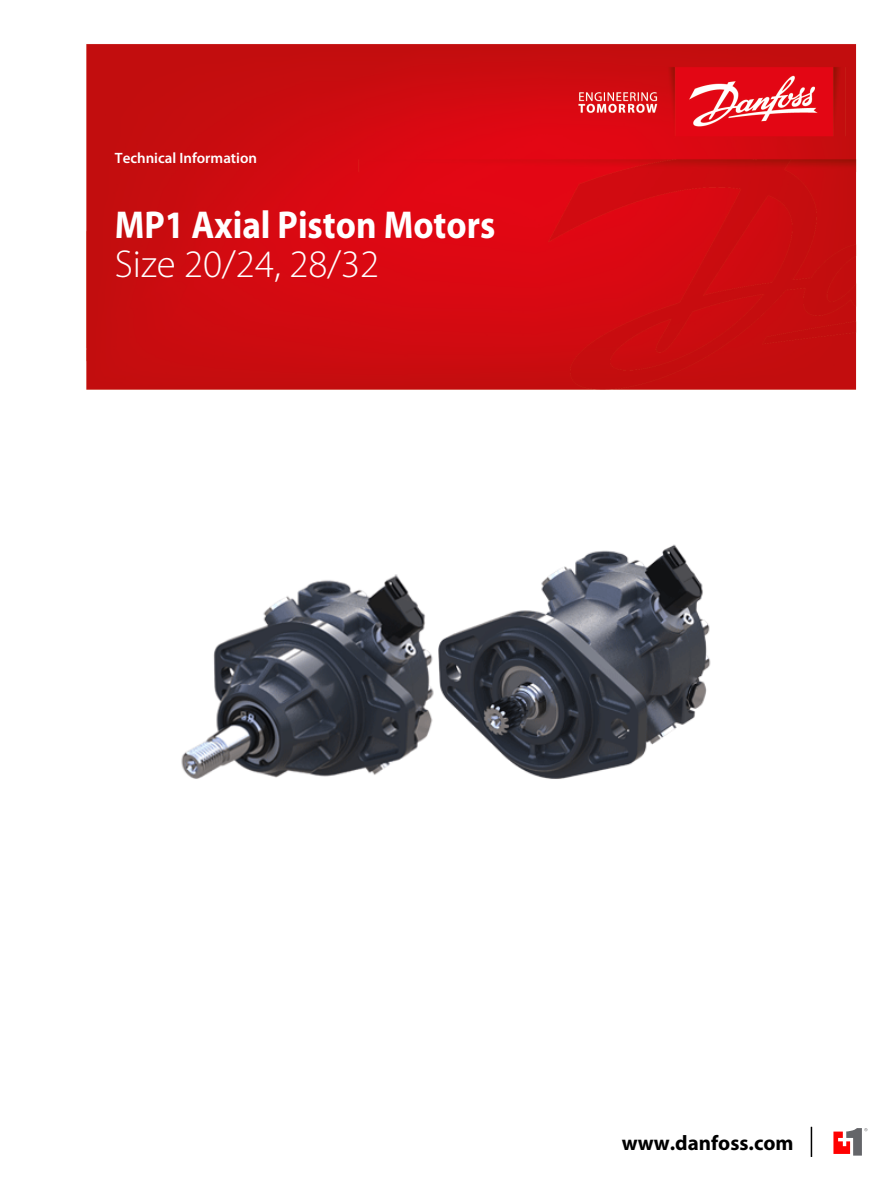
<style>
.page{position:relative;width:893px;height:1191px;background:#fff}
.page>*{position:absolute;margin:0;border:0;box-sizing:border-box;transform-origin:0 0}
.t1{font:700 39px "Myriad Pro";color:#fff;scale:.9 1}
.t2{font:300 39px "Myriad Pro";color:#fff}
.t3{font:700 21px "Myriad Pro";color:#000}
.t4{font:600 15px "Myriad Pro";color:#fff}
</style>
<div class="page">
<img style="left:86px;top:44px;width:771px;height:346px">
<img style="left:181px;top:544px;width:530px;height:235px">
<svg style="left:833px;top:1128px;width:34px;height:27px"></svg>
<hr style="left:811px;top:1126px;width:1px;height:31px;background:#000">
<p class="t4" style="left:115px;top:153px;width:144px">Technical Information</p>
<h1 class="t1" style="left:115px;top:210px;width:424px">MP1 Axial Piston Motors</h1>
<h1 class="t2" style="left:115px;top:249px;width:266px">Size 20/24, 28/32</h1>
<h2 class="t3" style="left:622px;top:1134px;width:173px">www.danfoss.com</h2>
</div>
